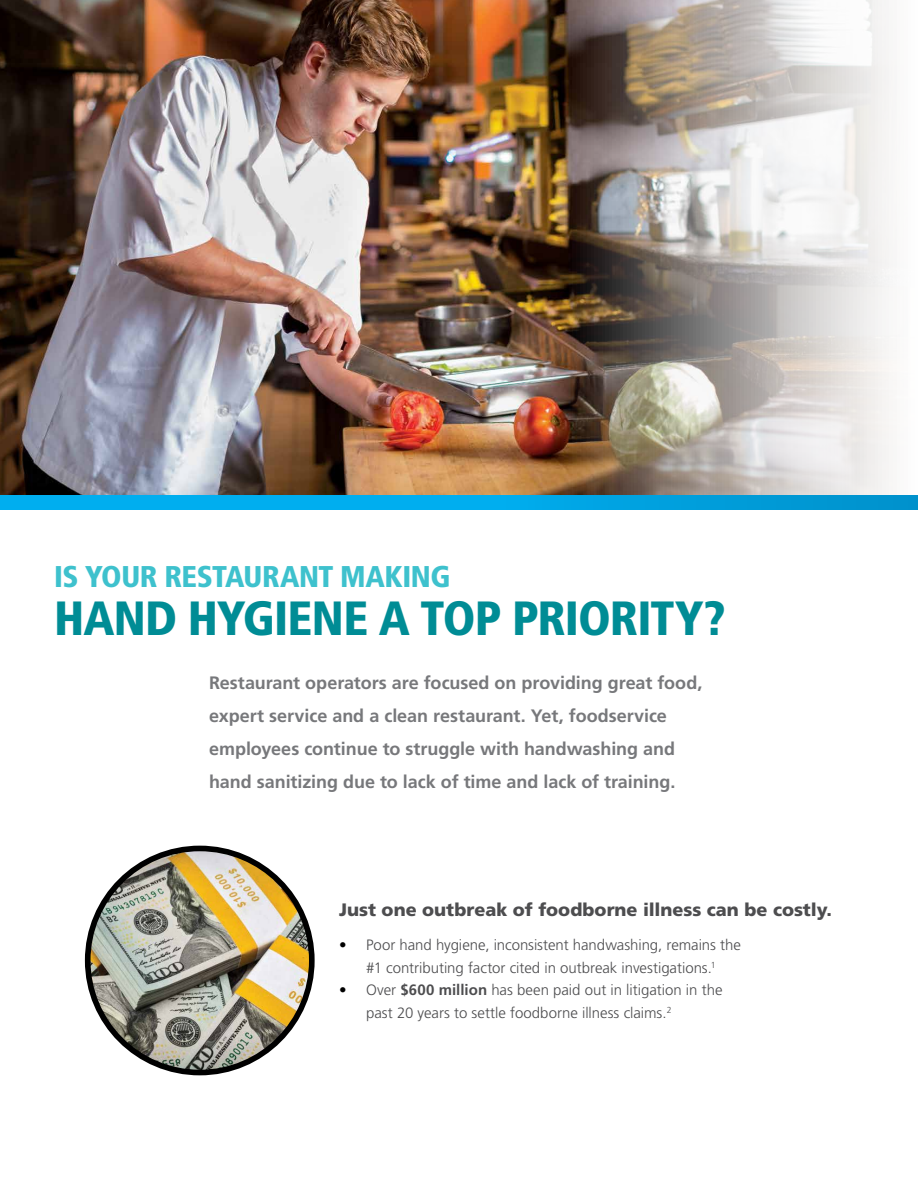
<style>
.page{position:relative;width:918px;height:1188px;background:#fff}
.page>*{position:absolute;margin:0;border:0;box-sizing:border-box;transform-origin:0 0}
.t1{font:900 condensed 48px "Frutiger LT Std";letter-spacing:-.02em;color:#008c95}
.t2{font:900 condensed 30px "Frutiger LT Std";letter-spacing:-.015em;color:#3ec1cd}
.t3{font:700 18px/33px "Frutiger LT Std";letter-spacing:-.005em;color:#77787b}
.t4{font:900 18px "Frutiger LT Std";color:#4d4d4f}
.t5{font:300 15px/22.5px "Frutiger LT Std";color:#4d4d4f;text-align:center}
.s1{color:#000}
.s2{font-weight:700}
</style>
<div class="page">
<img style="left:0;top:0;width:918px;height:496px">
<svg style="left:0;top:496px;width:918px;height:13px;background:#00a6e6"></svg>
<img style="left:88px;top:850px;width:223px;height:221px">
<div style="left:85px;top:846px;width:230px;height:229px;border:6px solid #000;border-radius:50%"></div>
<h2 class="t2" style="left:54px;top:559px;width:398px">IS YOUR RESTAURANT MAKING</h2>
<h1 class="t1" style="left:54px;top:590px;width:673px">HAND HYGIENE A TOP PRIORITY?</h1>
<p class="t3" style="left:209px;top:666px;width:495px">Restaurant operators are focused on providing great food, expert service and a clean restaurant. Yet, foodservice employees continue to struggle with handwashing and hand sanitizing due to lack of time and lack of training.</p>
<p class="t4" style="left:339px;top:899px;width:495px">Just one outbreak of foodborne illness can be costly.</p>
<p class="t5" style="left:339px;top:934px;width:403px"><span class="s1">•</span> Poor hand hygiene, inconsistent handwashing, remains the #1 contributing factor cited in outbreak investigations.<sup>1</sup></p>
<p class="t5" style="left:366px;top:979px;width:358px;text-align:left;text-indent:-27px"><span class="s1">•</span> Over <span class="s2">$600 million</span> has been paid out in litigation in the past 20 years to settle foodborne illness claims.<sup>2</sup></p>
</div>
